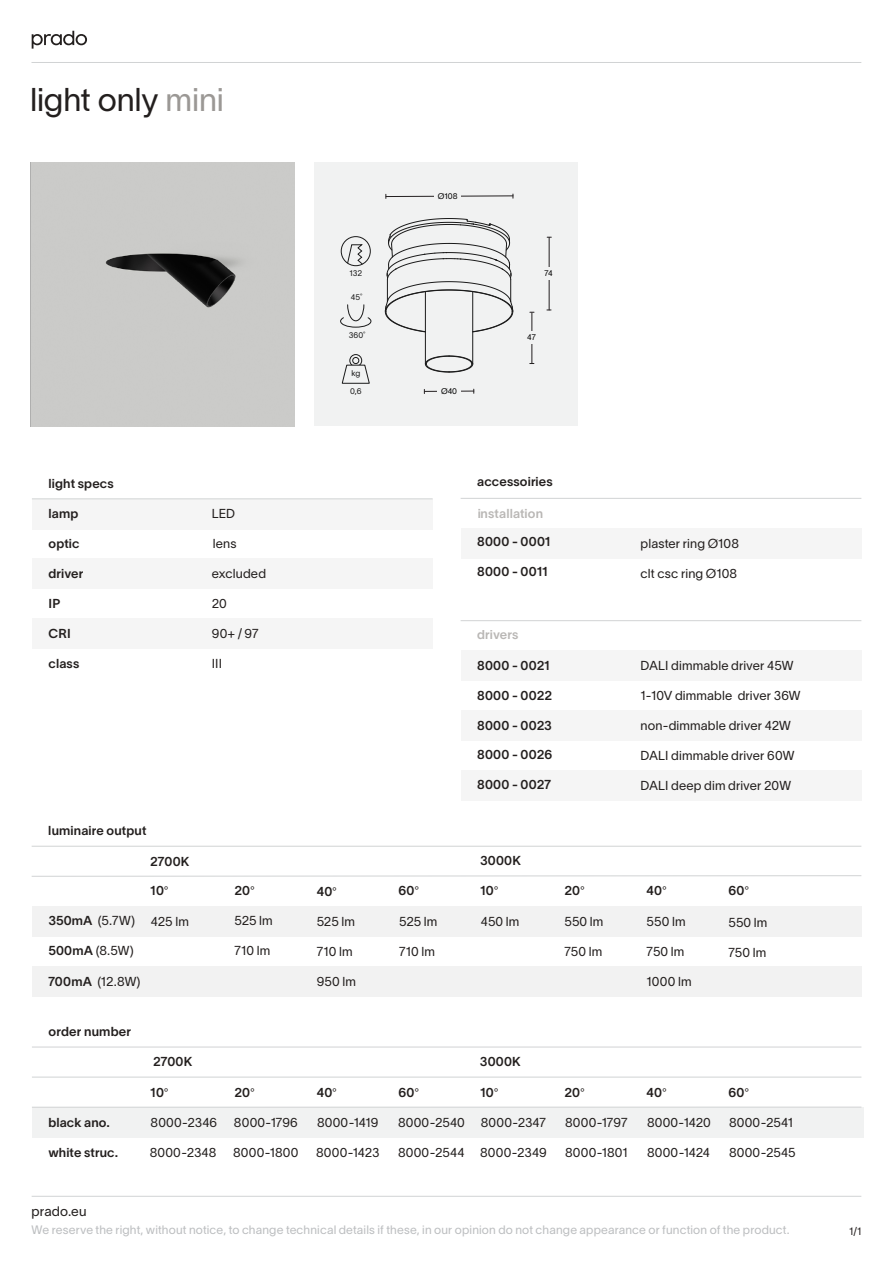
<style>
.page{position:relative;width:893px;height:1263px;background:#fff}
.page>*{position:absolute;margin:0;border:0;box-sizing:border-box;transform-origin:0 0}
.t1{font:32.25px "Lausanne 300";letter-spacing:-.005em;color:#231f1e}
.t2{font:13.5px "Lausanne 300";letter-spacing:.01em;color:#231f1e}
.t3{font:12.75px "Lausanne 300";letter-spacing:.01em;color:#231f1e}
.t4{font:12.75px "Lausanne 600";letter-spacing:.015em;color:#231f1e}
.t5{font:12.75px "Lausanne 600";letter-spacing:.01em;color:#9b9895}
.t6{font:12px "Lausanne 300";letter-spacing:.015em;color:#bcbec0}
.t7{font:10.5px "Lausanne 300";color:#231f1e}
.t8{font:8.1px "Lausanne 300";color:#1a1a1a}
.t9{font:8.1px "Lausanne 300";color:#000}
.s1{color:#9b9895}
.s2{font-family:"Myriad Pro"}
.s3{font-family:"Lausanne 600"}
</style>
<div class="page">
<div style="left:314px;top:162px;width:264px;height:264px;background:#f1f2f2"></div>
<hr style="left:549px;top:237px;width:1px;height:73px;background:#231f20">
<div style="left:540px;top:268px;width:18px;height:12px;background:#f1f2f2"></div>
<hr style="left:424px;top:391px;width:50px;height:1px;background:#231f20">
<div style="left:438px;top:385px;width:23px;height:12px;background:#f1f2f2"></div>
<div style="left:341px;top:236px;width:30px;height:30px;border:1px solid #1a1a1a;border-radius:50%"></div>
<svg style="left:347px;top:244px;width:16px;height:21px"></svg>
<svg style="left:350px;top:355px;width:12px;height:11px"></svg>
<div style="left:349px;top:354px;width:13px;height:13px;border:1px solid #1a1a1a;border-radius:50%"></div>
<div style="left:353px;top:357px;width:6px;height:7px;background:#f1f2f2;border-radius:50%"></div>
<div style="left:352px;top:357px;width:7px;height:7px;border:1px solid #1a1a1a;border-radius:50%"></div>
<svg style="left:342px;top:364px;width:28px;height:20px"></svg>
<svg style="left:340px;top:304px;width:32px;height:24px"></svg>
<hr style="left:532px;top:313px;width:1px;height:50px;background:#231f20">
<div style="left:523px;top:331px;width:18px;height:12px;background:#f1f2f2"></div>
<svg style="left:385px;top:194px;width:129px;height:4px"></svg>
<hr style="left:425px;top:292px;width:1px;height:72px;background:#1a1a1a">
<hr style="left:472px;top:292px;width:1px;height:72px;background:#1a1a1a">
<svg style="left:425px;top:355px;width:48px;height:18px"></svg>
<svg style="left:385px;top:218px;width:128px;height:115px"></svg>
<div style="left:31px;top:162px;width:264px;height:264px;background:#cbcbc9"></div>
<hr style="left:32px;top:62px;width:829px;height:1px;background:#d1d3d4">
<svg style="left:32px;top:31px;width:55px;height:18px"></svg>
<div style="left:461px;top:651px;width:400px;height:30px;background:#f1f2f2"></div>
<div style="left:461px;top:711px;width:400px;height:30px;background:#f1f2f2"></div>
<div style="left:461px;top:528px;width:400px;height:30px;background:#f1f2f2"></div>
<hr style="left:461px;top:498px;width:400px;height:1px;background:#d1d3d4">
<hr style="left:461px;top:620px;width:400px;height:1px;background:#d1d3d4">
<div style="left:32px;top:499px;width:401px;height:30px;background:#f1f2f2"></div>
<div style="left:32px;top:559px;width:401px;height:30px;background:#f1f2f2"></div>
<div style="left:32px;top:619px;width:401px;height:30px;background:#f1f2f2"></div>
<hr style="left:32px;top:498px;width:401px;height:1px;background:#d1d3d4">
<hr style="left:32px;top:1196px;width:829px;height:1px;background:#d1d3d4">
<div style="left:461px;top:770px;width:400px;height:30px;background:#f1f2f2"></div>
<div style="left:32px;top:1107px;width:831px;height:30px;background:#f1f2f2"></div>
<hr style="left:32px;top:1047px;width:829px;height:1px;background:#d1d3d4">
<hr style="left:32px;top:1107px;width:829px;height:1px;background:#d1d3d4">
<hr style="left:32px;top:1077px;width:829px;height:1px;background:#d1d3d4">
<div style="left:32px;top:906px;width:829px;height:30px;background:#f1f2f2"></div>
<hr style="left:32px;top:846px;width:829px;height:1px;background:#d1d3d4">
<svg style="left:31px;top:875px;width:831px;height:2px"></svg>
<div style="left:32px;top:966px;width:829px;height:30px;background:#f1f2f2"></div>
<h1 class="t1" style="left:30px;top:80px;width:195px">light only <span class="s1">mini</span></h1>
<p class="t8" style="left:349px;top:268px;width:14px">132</p>
<p class="t8" style="left:351px;top:292px;width:13px">45˚</p>
<p class="t8" style="left:349px;top:330px;width:18px">360˚</p>
<p class="t8" style="left:351px;top:368px;width:10px">kg</p>
<p class="t8" style="left:350px;top:386px;width:13px">0,6</p>
<p class="t9" style="left:438px;top:191px;width:21px">Ø108</p>
<p class="t9" style="left:441px;top:386px;width:18px">Ø40</p>
<p class="t9" style="left:544px;top:268px;width:10px">74</p>
<p class="t9" style="left:527px;top:332px;width:10px">47</p>
<p class="t4" style="left:49px;top:476px;width:67px">light specs</p>
<p class="t4" style="left:49px;top:506px;width:31px">lamp</p>
<p class="t3" style="left:212px;top:506px;width:25px">LED</p>
<p class="t4" style="left:49px;top:535px;width:32px">optic</p>
<p class="t3" style="left:213px;top:535px;width:25px">lens</p>
<p class="t4" style="left:49px;top:565px;width:36px">driver</p>
<p class="t3" style="left:212px;top:565px;width:56px">excluded</p>
<p class="t4" style="left:477px;top:474px;width:77px">accessoiries</p>
<p class="t5" style="left:477px;top:505px;width:67px">installation</p>
<p class="t4" style="left:477px;top:534px;width:75px">8000 - 0001</p>
<p class="t3" style="left:640px;top:535px;width:100px">plaster ring Ø108</p>
<p class="t4" style="left:477px;top:564px;width:72px">8000 - 0011</p>
<p class="t3" style="left:641px;top:565px;width:98px">clt csc ring Ø108</p>
<p class="t4" style="left:49px;top:595px;width:13px">IP</p>
<p class="t3" style="left:212px;top:595px;width:17px">20</p>
<p class="t4" style="left:49px;top:625px;width:24px">CRI</p>
<p class="t3" style="left:212px;top:625px;width:48px">90+ / 97</p>
<p class="t5" style="left:477px;top:627px;width:43px">drivers</p>
<p class="t4" style="left:49px;top:655px;width:32px">class</p>
<p class="t3" style="left:212px;top:655px;width:12px">III</p>
<p class="t4" style="left:477px;top:657px;width:74px">8000 - 0021</p>
<p class="t3" style="left:640px;top:657px;width:155px">DALI dimmable driver 45W</p>
<p class="t4" style="left:477px;top:687px;width:76px">8000 - 0022</p>
<p class="t3" style="left:640px;top:687px;width:162px">1-10V dimmable driver 36W</p>
<p class="t4" style="left:477px;top:717px;width:76px">8000 - 0023</p>
<p class="t3" style="left:640px;top:717px;width:152px">non-dimmable driver 42W</p>
<p class="t4" style="left:477px;top:747px;width:76px">8000 - 0026</p>
<p class="t3" style="left:640px;top:747px;width:155px">DALI dimmable driver 60W</p>
<p class="t4" style="left:477px;top:777px;width:75px">8000 - 0027</p>
<p class="t3" style="left:640px;top:777px;width:152px">DALI deep dim driver 20W</p>
<p class="t4" style="left:48px;top:822px;width:100px">luminaire output</p>
<p class="t4" style="left:150px;top:853px;width:41px">2700K</p>
<p class="t4" style="left:480px;top:853px;width:42px">3000K</p>
<p class="t4" style="left:150px;top:883px;width:20px">10<span class="s2">°</span></p>
<p class="t4" style="left:235px;top:883px;width:21px">20<span class="s2">°</span></p>
<p class="t4" style="left:317px;top:883px;width:21px">40<span class="s2">°</span></p>
<p class="t4" style="left:399px;top:883px;width:22px">60<span class="s2">°</span></p>
<p class="t3" style="left:399px;top:913px;width:40px">525 lm</p>
<p class="t3" style="left:399px;top:943px;width:37px">710 lm</p>
<p class="t3" style="left:48px;top:913px;width:88px"><span class="s3">350mA</span> (5.7W)</p>
<p class="t3" style="left:235px;top:913px;width:40px">525 lm</p>
<p class="t3" style="left:317px;top:914px;width:40px">525 lm</p>
<p class="t3" style="left:48px;top:943px;width:87px"><span class="s3">500mA</span> (8.5W)</p>
<p class="t3" style="left:235px;top:943px;width:37px">710 lm</p>
<p class="t3" style="left:317px;top:943px;width:37px">710 lm</p>
<p class="t3" style="left:151px;top:913px;width:39px">425 lm</p>
<p class="t4" style="left:480px;top:883px;width:20px">10<span class="s2">°</span></p>
<p class="t4" style="left:564px;top:883px;width:21px">20<span class="s2">°</span></p>
<p class="t4" style="left:647px;top:883px;width:21px">40<span class="s2">°</span></p>
<p class="t4" style="left:728px;top:883px;width:22px">60<span class="s2">°</span></p>
<p class="t3" style="left:481px;top:914px;width:40px">450 lm</p>
<p class="t3" style="left:564px;top:914px;width:40px">550 lm</p>
<p class="t3" style="left:647px;top:914px;width:40px">550 lm</p>
<p class="t3" style="left:728px;top:914px;width:40px">550 lm</p>
<p class="t3" style="left:564px;top:944px;width:39px">750 lm</p>
<p class="t3" style="left:647px;top:944px;width:39px">750 lm</p>
<p class="t3" style="left:728px;top:944px;width:39px">750 lm</p>
<p class="t3" style="left:48px;top:973px;width:94px"><span class="s3">700mA</span> (12.8W)</p>
<p class="t3" style="left:317px;top:974px;width:41px">950 lm</p>
<p class="t3" style="left:647px;top:974px;width:46px">1000 lm</p>
<p class="t4" style="left:49px;top:1023px;width:84px">order number</p>
<p class="t4" style="left:153px;top:1054px;width:41px">2700K</p>
<p class="t4" style="left:480px;top:1054px;width:42px">3000K</p>
<p class="t4" style="left:150px;top:1084px;width:20px">10<span class="s2">°</span></p>
<p class="t4" style="left:235px;top:1085px;width:21px">20<span class="s2">°</span></p>
<p class="t4" style="left:317px;top:1085px;width:21px">40<span class="s2">°</span></p>
<p class="t4" style="left:399px;top:1084px;width:22px">60<span class="s2">°</span></p>
<p class="t4" style="left:480px;top:1084px;width:20px">10<span class="s2">°</span></p>
<p class="t4" style="left:564px;top:1084px;width:21px">20<span class="s2">°</span></p>
<p class="t4" style="left:647px;top:1085px;width:21px">40<span class="s2">°</span></p>
<p class="t4" style="left:728px;top:1084px;width:22px">60<span class="s2">°</span></p>
<p class="t4" style="left:48px;top:1115px;width:63px">black ano.</p>
<p class="t3" style="left:234px;top:1114px;width:65px">8000-1796</p>
<p class="t3" style="left:317px;top:1114px;width:63px">8000-1419</p>
<p class="t4" style="left:48px;top:1145px;width:71px">white struc.</p>
<p class="t3" style="left:151px;top:1114px;width:68px">8000-2346</p>
<p class="t3" style="left:150px;top:1144px;width:68px">8000-2348</p>
<p class="t3" style="left:233px;top:1144px;width:67px">8000-1800</p>
<p class="t3" style="left:316px;top:1144px;width:65px">8000-1423</p>
<p class="t3" style="left:398px;top:1114px;width:68px">8000-2540</p>
<p class="t3" style="left:398px;top:1144px;width:68px">8000-2544</p>
<p class="t3" style="left:481px;top:1114px;width:67px">8000-2347</p>
<p class="t3" style="left:565px;top:1114px;width:64px">8000-1797</p>
<p class="t3" style="left:647px;top:1114px;width:65px">8000-1420</p>
<p class="t3" style="left:729px;top:1114px;width:65px">8000-2541</p>
<p class="t3" style="left:480px;top:1144px;width:68px">8000-2349</p>
<p class="t3" style="left:565px;top:1144px;width:64px">8000-1801</p>
<p class="t3" style="left:647px;top:1144px;width:64px">8000-1424</p>
<p class="t3" style="left:729px;top:1144px;width:68px">8000-2545</p>
<p class="t2" style="left:32px;top:1202px;width:56px">prado.eu</p>
<p class="t6" style="left:32px;top:1222px;width:759px">We reserve the right, without notice, to change technical details if these, in our opinion do not change appearance or function of the product.</p>
<p class="t7" style="left:849px;top:1224px;width:14px">1/1</p>
</div>
